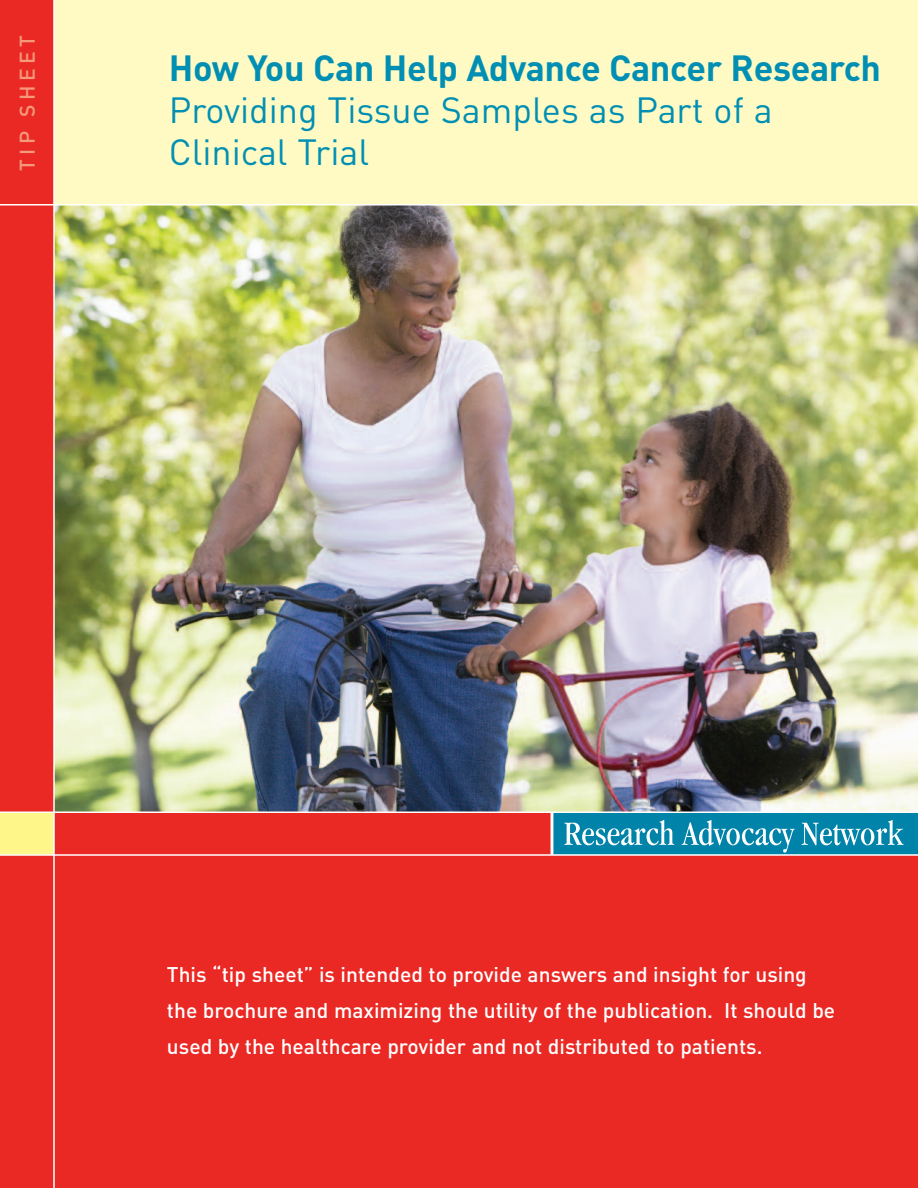
<style>
.page{position:relative;width:918px;height:1188px;background:#fff}
.page>*{position:absolute;margin:0;border:0;box-sizing:border-box;transform-origin:0 0}
.t1{font:36px/42px "DIN";color:#008fb3}
.t2{font:700 36px "DIN";letter-spacing:-.01em;color:#008fb3}
.t3{font:500 21px/36px "DIN";color:#fff}
.t4{font:500 21px "DIN";letter-spacing:.215em;color:#f4997b}
</style>
<div class="page">
<div style="left:0;top:205px;width:918px;height:983px;background:#ea2924"></div>
<div style="left:54px;top:0;width:864px;height:205px;background:#fffac4"></div>
<img style="left:55px;top:206px;width:863px;height:606px">
<svg style="left:551px;top:813px;width:367px;height:41px;background:#2796b6"></svg>
<div style="left:0;top:0;width:54px;height:205px;background:#ea2924"></div>
<hr style="left:0;top:204px;width:918px;height:2px;background:#fff">
<div style="left:0;top:812px;width:54px;height:43px;background:#fff689"></div>
<hr style="left:53px;top:0;width:2px;height:1188px;background:#fff">
<hr style="left:0;top:812px;width:918px;height:1px;background:#fff">
<hr style="left:0;top:854px;width:918px;height:2px;background:#fff">
<p class="t4" style="left:20px;top:171px;width:138px;rotate:-90deg">TIP SHEET</p>
<h1 class="t2" style="left:169px;top:56px;width:714px">How You Can Help Advance Cancer Research</h1>
<h1 class="t1" style="left:169px;top:94px;width:606px">Providing Tissue Samples as Part of a<br>Clinical Trial</h1>
<p class="t3" style="left:167px;top:959px;width:670px">This “tip sheet” is intended to provide answers and insight for using the brochure and maximizing the utility of the publication. It should be used by the healthcare provider and not distributed to patients.</p>
</div>
